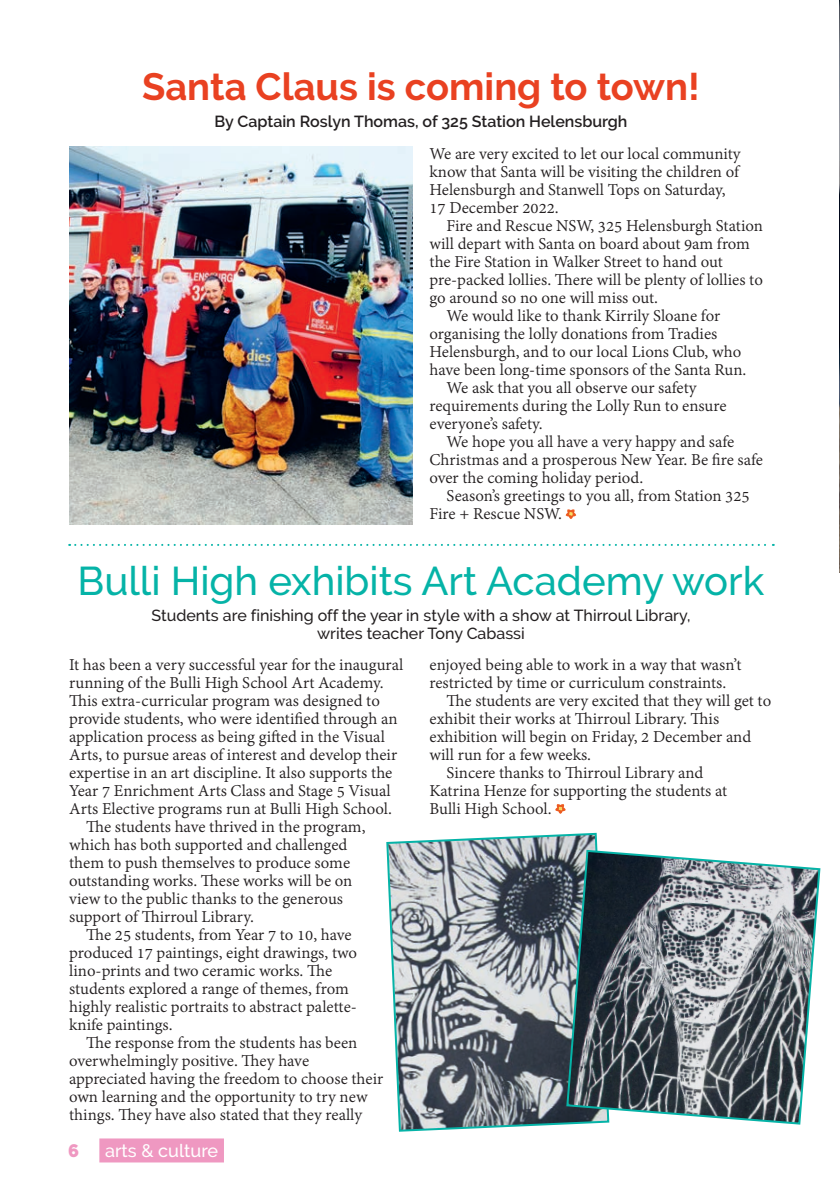
<style>
.page{position:relative;width:840px;height:1191px;background:#fff}
.page>*{position:absolute;margin:0;border:0;box-sizing:border-box;transform-origin:0 0}
.t1{font:500 40px "Raleway";color:#05b3a7}
.t2{font:700 38px "Raleway";color:#e94121}
.t3{font:18px/18px "Adobe Devanagari";color:#231f20}
.t4{font:500 18px "Raleway";color:#fff}
.t5{font:900 18px "Raleway";color:#ef98c1}
.t6{font:500 16px/18px "Raleway";color:#231f20;text-align:center}
.t7{font:600 16px "Raleway";color:#231f20}
</style>
<div class="page">
<div style="left:99px;top:1138px;width:125px;height:24px;background:#ef98c1"></div>
<hr style="left:839px;top:0;width:1px;height:1191px;background:#071b44">
<img style="left:839px;top:1px;width:1px;height:572px">
<svg style="left:565px;top:509px;width:11px;height:10px"></svg>
<img style="left:69px;top:146px;width:343px;height:378px">
<svg style="left:386px;top:832px;width:212px;height:300px;background:#8d979d"></svg>
<svg style="left:555px;top:804px;width:10px;height:10px"></svg>
<svg style="left:565px;top:849px;width:256px;height:276px;background:#747f84"></svg>
<svg style="left:69px;top:544px;width:704px;height:2px"></svg>
<h2 class="t2" style="left:142px;top:64px;width:559px">Santa Claus is coming to town!</h2>
<p class="t7" style="left:214px;top:112px;width:414px">By Captain Roslyn Thomas, of 325 Station Helensburgh</p>
<p class="t3" style="left:429px;top:146px;width:312px">We are very excited to let our local community know that Santa will be visiting the children of Helensburgh and Stanwell Tops on Saturday, 17 December 2022.</p>
<p class="t3" style="left:446px;top:218px;width:318px">Fire and Rescue NSW, 325 Helensburgh Station</p>
<p class="t3" style="left:429px;top:236px;width:322px">will depart with Santa on board about 9am from</p>
<p class="t3" style="left:429px;top:254px;width:295px">the Fire Station in Walker Street to hand out</p>
<p class="t3" style="left:429px;top:272px;width:335px">pre-packed lollies. There will be plenty of lollies to</p>
<p class="t3" style="left:429px;top:290px;width:230px">go around so no one will miss out.</p>
<p class="t3" style="left:446px;top:308px;width:275px">We would like to thank Kirrily Sloane for</p>
<p class="t3" style="left:429px;top:326px;width:289px">organising the lolly donations from Tradies</p>
<p class="t3" style="left:429px;top:344px;width:313px">Helensburgh, and to our local Lions Club, who</p>
<p class="t3" style="left:429px;top:362px;width:318px">have been long-time sponsors of the Santa Run.</p>
<p class="t3" style="left:446px;top:380px;width:251px">We ask that you all observe our safety</p>
<p class="t3" style="left:429px;top:398px;width:298px">requirements during the Lolly Run to ensure</p>
<p class="t3" style="left:429px;top:416px;width:115px">everyone’s safety.</p>
<p class="t3" style="left:446px;top:434px;width:289px">We hope you all have a very happy and safe</p>
<p class="t3" style="left:429px;top:452px;width:335px">Christmas and a prosperous New Year. Be fire safe</p>
<p class="t3" style="left:429px;top:470px;width:215px">over the coming holiday period.</p>
<p class="t3" style="left:446px;top:488px;width:304px">Season’s greetings to you all, from Station 325</p>
<p class="t3" style="left:429px;top:506px;width:134px">Fire + Rescue NSW.</p>
<h1 class="t1" style="left:78px;top:557px;width:688px">Bulli High exhibits Art Academy work</h1>
<p class="t6" style="left:151px;top:606px;width:540px">Students are finishing off the year in style with a show at Thirroul Library, writes teacher Tony Cabassi</p>
<p class="t3" style="left:69px;top:657px;width:335px">It has been a very successful year for the inaugural</p>
<p class="t3" style="left:69px;top:675px;width:316px">running of the Bulli High School Art Academy.</p>
<p class="t3" style="left:69px;top:693px;width:312px">This extra-curricular program was designed to</p>
<p class="t3" style="left:69px;top:711px;width:330px">provide students, who were identified through an</p>
<p class="t3" style="left:69px;top:729px;width:317px">application process as being gifted in the Visual</p>
<p class="t3" style="left:69px;top:747px;width:329px">Arts, to pursue areas of interest and develop their</p>
<p class="t3" style="left:69px;top:765px;width:325px">expertise in an art discipline. It also supports the</p>
<p class="t3" style="left:69px;top:783px;width:323px">Year 7 Enrichment Arts Class and Stage 5 Visual</p>
<p class="t3" style="left:69px;top:801px;width:324px">Arts Elective programs run at Bulli High School.</p>
<p class="t3" style="left:86px;top:819px;width:281px">The students have thrived in the program,</p>
<p class="t3" style="left:69px;top:837px;width:279px">which has both supported and challenged</p>
<p class="t3" style="left:69px;top:855px;width:282px">them to push themselves to produce some</p>
<p class="t3" style="left:69px;top:873px;width:285px">outstanding works. These works will be on</p>
<p class="t3" style="left:69px;top:891px;width:275px">view to the public thanks to the generous</p>
<p class="t3" style="left:69px;top:909px;width:186px">support of Thirroul Library.</p>
<p class="t3" style="left:86px;top:927px;width:267px">The 25 students, from Year 7 to 10, have</p>
<p class="t3" style="left:69px;top:945px;width:289px">produced 17 paintings, eight drawings, two</p>
<p class="t3" style="left:69px;top:963px;width:264px">lino-prints and two ceramic works. The</p>
<p class="t3" style="left:69px;top:981px;width:281px">students explored a range of themes, from</p>
<p class="t3" style="left:69px;top:999px;width:289px">highly realistic portraits to abstract palette-</p>
<p class="t3" style="left:69px;top:1017px;width:105px">knife paintings.</p>
<p class="t3" style="left:86px;top:1035px;width:272px">The response from the students has been</p>
<p class="t3" style="left:69px;top:1053px;width:241px">overwhelmingly positive. They have</p>
<p class="t3" style="left:69px;top:1071px;width:316px">appreciated having the freedom to choose their</p>
<p class="t3" style="left:69px;top:1089px;width:300px">own learning and the opportunity to try new</p>
<p class="t3" style="left:69px;top:1107px;width:294px">things. They have also stated that they really</p>
<p class="t5" style="left:68px;top:1140px;width:12px">6</p>
<p class="t4" style="left:105px;top:1140px;width:115px">arts &amp; culture</p>
<p class="t3" style="left:429px;top:657px;width:313px">enjoyed being able to work in a way that wasn’t</p>
<p class="t3" style="left:429px;top:675px;width:298px">restricted by time or curriculum constraints.</p>
<p class="t3" style="left:446px;top:693px;width:326px">The students are very excited that they will get to</p>
<p class="t3" style="left:429px;top:711px;width:291px">exhibit their works at Thirroul Library. This</p>
<p class="t3" style="left:429px;top:729px;width:323px">exhibition will begin on Friday, 2 December and</p>
<p class="t3" style="left:429px;top:747px;width:163px">will run for a few weeks.</p>
<p class="t3" style="left:446px;top:765px;width:258px">Sincere thanks to Thirroul Library and</p>
<p class="t3" style="left:429px;top:783px;width:299px">Katrina Henze for supporting the students at</p>
<p class="t3" style="left:429px;top:801px;width:123px">Bulli High School.</p>
</div>
